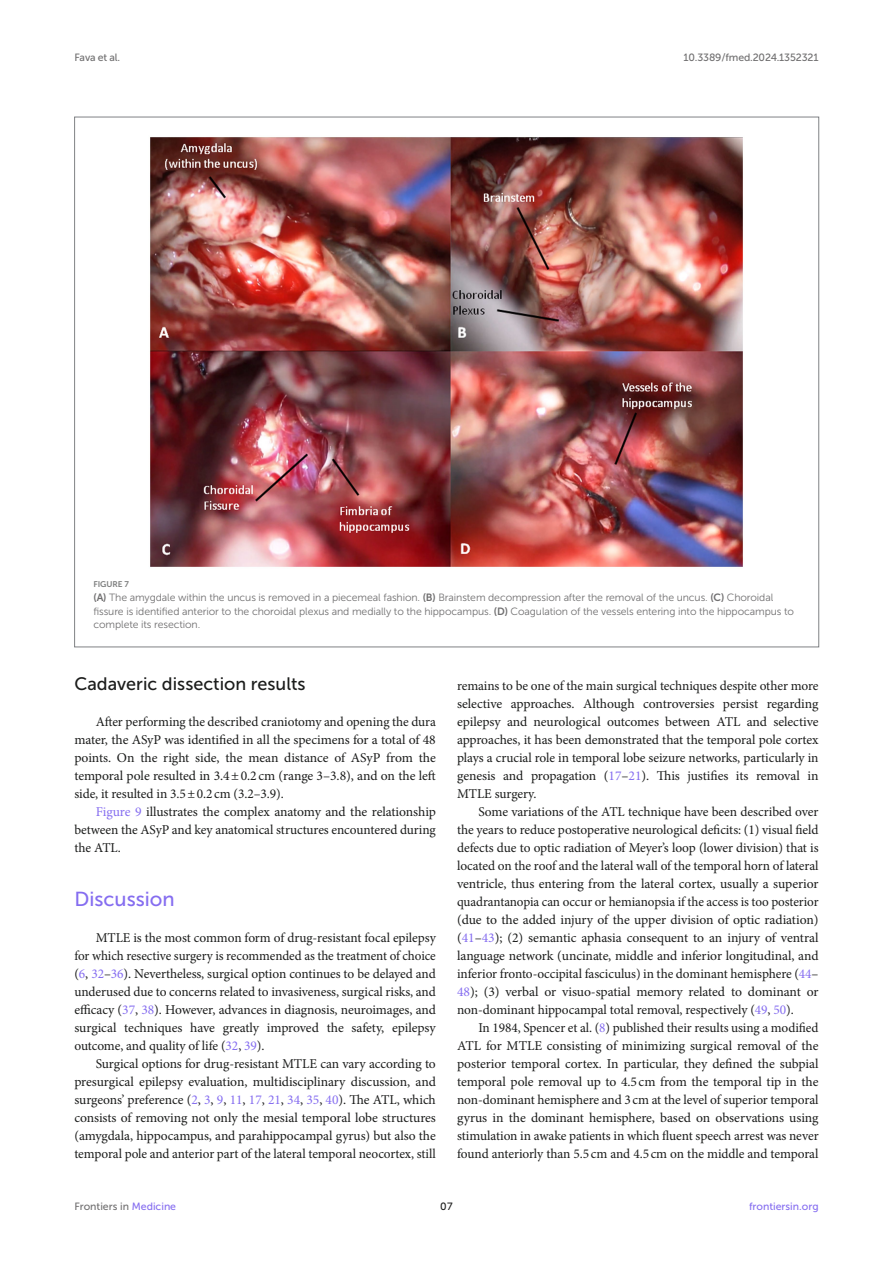
<style>
.page{position:relative;width:893px;height:1263px;background:#fff}
.page>*{position:absolute;margin:0;border:0;box-sizing:border-box;transform-origin:0 0}
.HEAD_1{font:20.25px "Museo Sans 500";color:#856df0}
.HEAD_2{font:18px "Museo Sans 500";color:#1b1c1b}
.TEXT{font:13.5px/18px "Minion Pro";letter-spacing:-.005em;color:#1b1c1b;text-align:justify}
.TEXT_FLUSH{font:13.5px/18px "Minion Pro";letter-spacing:-.005em;color:#1b1c1b;text-align:justify}
.FIG_LEG{font:10.5px/13.5px "Museo Sans 300";letter-spacing:-.01em;color:#706f70}
.t1{font:10.5px "Museo Sans 500";letter-spacing:-.015em;color:#706f70}
.t2{font:10.5px "Museo Sans 500";color:#856df0}
.t3{font:10.5px "Museo Sans 500";color:#1b1c1b}
.FIG_HD{font:8.25px "Museo Sans 700";letter-spacing:-.01em;color:#7e7f7f}
.s1{font-family:"Museo Sans 700"}
.s2{color:#856df0}
</style>
<div class="page">
<img style="left:150px;top:137px;width:593px;height:430px">
<p class="t1" style="left:74px;top:51px;width:47px">Fava et al.</p>
<p class="t1" style="left:684px;top:51px;width:136px">10.3389/fmed.2024.1352321</p>
<p class="FIG_HD" style="left:94px;top:580px;width:37px">FIGURE 7</p>
<p class="FIG_LEG" style="left:94px;top:591px;width:702px"><span class="s1">(A)</span> The amygdale within the uncus is removed in a piecemeal fashion. <span class="s1">(B)</span> Brainstem decompression after the removal of the uncus. <span class="s1">(C)</span> Choroidal fissure is identified anterior to the choroidal plexus and medially to the hippocampus. <span class="s1">(D)</span> Coagulation of the vessels entering into the hippocampus to complete its resection.</p>
<p class="HEAD_2" style="left:74px;top:674px;width:233px">Cadaveric dissection results</p>
<p class="TEXT_FLUSH" style="left:74px;top:713px;width:363px;text-indent:21px">After performing the described craniotomy and opening the dura mater, the ASyP was identified in all the specimens for a total of 48 points. On the right side, the mean distance of ASyP from the temporal pole resulted in 3.4±0.2cm (range 3–3.8), and on the left side, it resulted in 3.5±0.2cm (3.2–3.9).</p>
<p class="TEXT" style="left:74px;top:803px;width:363px;text-indent:21px"><span class="s2">Figure 9</span> illustrates the complex anatomy and the relationship between the ASyP and key anatomical structures encountered during the ATL.</p>
<p class="HEAD_1" style="left:74px;top:888px;width:102px">Discussion</p>
<p class="TEXT_FLUSH" style="left:74px;top:929px;width:363px;text-indent:21px">MTLE is the most common form of drug-resistant focal epilepsy for which resective surgery is recommended as the treatment of choice (<span class="s2">6</span>, <span class="s2">32</span>–<span class="s2">36</span>). Nevertheless, surgical option continues to be delayed and underused due to concerns related to invasiveness, surgical risks, and efficacy (<span class="s2">37</span>, <span class="s2">38</span>). However, advances in diagnosis, neuroimages, and surgical techniques have greatly improved the safety, epilepsy outcome, and quality of life (<span class="s2">32</span>, <span class="s2">39</span>).</p>
<p class="TEXT" style="left:74px;top:1055px;width:363px;text-indent:21px">Surgical options for drug-resistant MTLE can vary according to presurgical epilepsy evaluation, multidisciplinary discussion, and surgeons’ preference (<span class="s2">2</span>, <span class="s2">3</span>, <span class="s2">9</span>, <span class="s2">11</span>, <span class="s2">17</span>, <span class="s2">21</span>, <span class="s2">34</span>, <span class="s2">35</span>, <span class="s2">40</span>). The ATL, which consists of removing not only the mesial temporal lobe structures (amygdala, hippocampus, and parahippocampal gyrus) but also the temporal pole and anterior part of the lateral temporal neocortex, still</p>
<p class="TEXT" style="left:457px;top:677px;width:363px">remains to be one of the main surgical techniques despite other more selective approaches. Although controversies persist regarding epilepsy and neurological outcomes between ATL and selective approaches, it has been demonstrated that the temporal pole cortex plays a crucial role in temporal lobe seizure networks, particularly in genesis and propagation (<span class="s2">17</span>–<span class="s2">21</span>). This justifies its removal in MTLE surgery.</p>
<p class="TEXT" style="left:457px;top:803px;width:363px;text-indent:21px">Some variations of the ATL technique have been described over the years to reduce postoperative neurological deficits: (1) visual field defects due to optic radiation of Meyer’s loop (lower division) that is located on the roof and the lateral wall of the temporal horn of lateral ventricle, thus entering from the lateral cortex, usually a superior quadrantanopia can occur or hemianopsia if the access is too posterior (due to the added injury of the upper division of optic radiation) (<span class="s2">41</span>–<span class="s2">43</span>); (2) semantic aphasia consequent to an injury of ventral language network (uncinate, middle and inferior longitudinal, and inferior fronto-occipital fasciculus) in the dominant hemisphere (<span class="s2">44</span>– <span class="s2">48</span>); (3) verbal or visuo-spatial memory related to dominant or non-dominant hippocampal total removal, respectively (<span class="s2">49</span>, <span class="s2">50</span>).</p>
<p class="TEXT" style="left:457px;top:1019px;width:363px;text-indent:21px">In 1984, Spencer et al. (<span class="s2">8</span>) published their results using a modified ATL for MTLE consisting of minimizing surgical removal of the posterior temporal cortex. In particular, they defined the subpial temporal pole removal up to 4.5cm from the temporal tip in the non-dominant hemisphere and 3cm at the level of superior temporal gyrus in the dominant hemisphere, based on observations using stimulation in awake patients in which fluent speech arrest was never found anteriorly than 5.5cm and 4.5cm on the middle and temporal</p>
<p class="t1" style="left:74px;top:1200px;width:103px">Frontiers in <span class="s2">Medicine</span></p>
<p class="t3" style="left:440px;top:1200px;width:14px">07</p>
<p class="t2" style="left:749px;top:1200px;width:71px">frontiersin.org</p>
</div>
